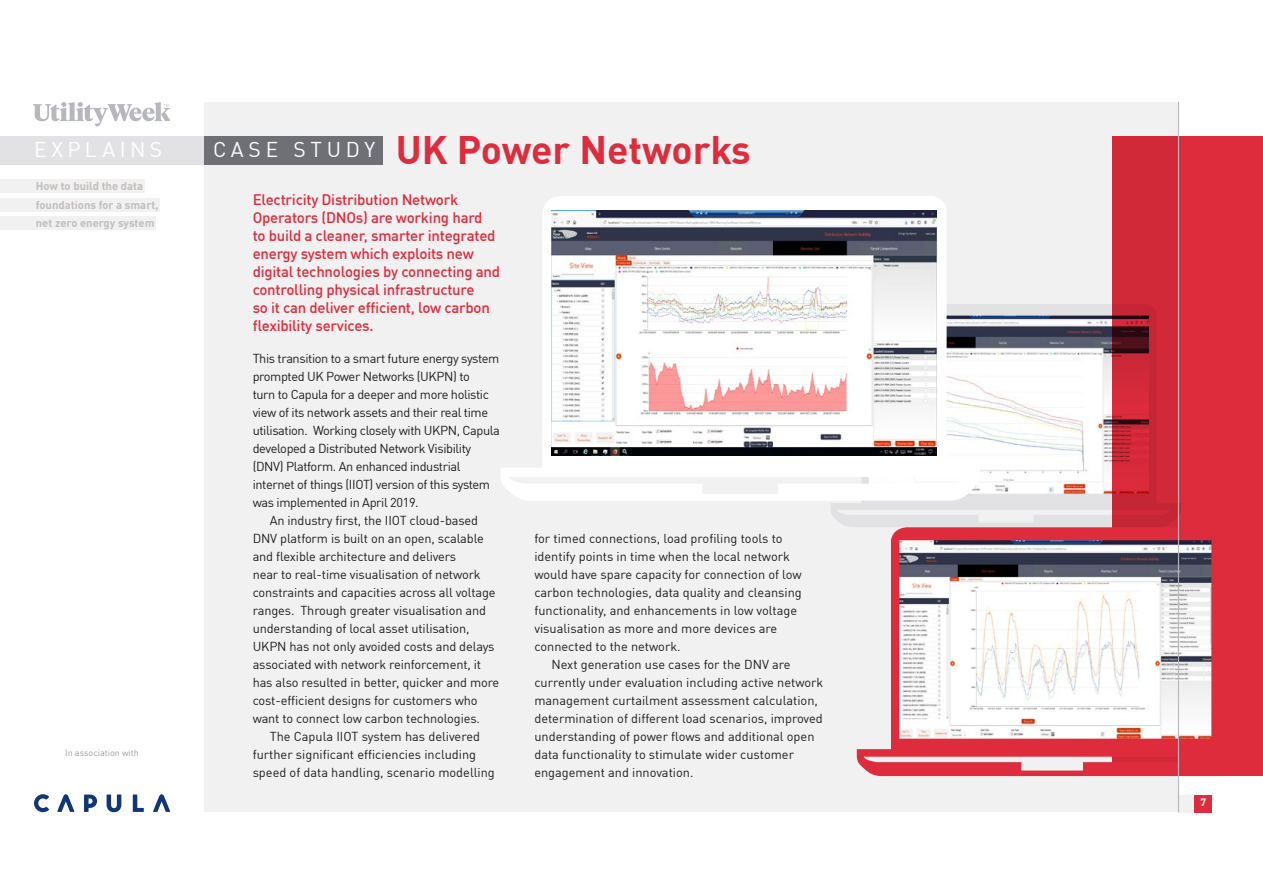
<style>
.page{position:relative;width:1263px;height:893px;background:#fff}
.page>*{position:absolute;margin:0;border:0;box-sizing:border-box;transform-origin:0 0}
.t1{font:700 39px "DIN Offc";color:#df2c3d}
.t2{font:21px "DIN Offc";letter-spacing:.215em;color:#fff}
.t3{font:500 15px/18px "DIN Offc";letter-spacing:-.015em;color:#df2c3d}
.t4{font:12.75px/18px "DIN Offc";letter-spacing:-.01em;color:#1d1d1b}
.t5{font:12.75px "DIN Offc";letter-spacing:-.03em;color:#1d1d1b}
.t6{font:700 11.25px/18.6px "DIN Offc";color:#c2bdb9}
.t7{font:700 10.5px "DIN Offc";color:#fff}
.t8{font:9px "DIN Offc";color:#9d9d9c}
</style>
<div class="page">
<svg style="left:95px;top:164px;width:109px;height:20px"></svg>
<svg style="left:33px;top:102px;width:137px;height:24px"></svg>
<div style="left:0;top:179px;width:144px;height:14px;background:#f1f1f2"></div>
<div style="left:0;top:198px;width:160px;height:14px;background:#f1f1f2"></div>
<div style="left:0;top:216px;width:156px;height:14px;background:#f1f1f2"></div>
<svg style="left:107px;top:794px;width:14px;height:18px"></svg>
<svg style="left:133px;top:794px;width:11px;height:18px"></svg>
<svg style="left:57px;top:794px;width:17px;height:18px"></svg>
<svg style="left:34px;top:794px;width:15px;height:18px"></svg>
<svg style="left:153px;top:794px;width:17px;height:18px"></svg>
<svg style="left:84px;top:794px;width:13px;height:18px"></svg>
<div style="left:204px;top:102px;width:974px;height:709px;background:#f1f1f2"></div>
<div style="left:0;top:136px;width:208px;height:28px;background:#e2e2e5"></div>
<div style="left:204px;top:136px;width:179px;height:29px;background:#6f6f76"></div>
<svg style="left:831px;top:304px;width:281px;height:223px"></svg>
<svg style="left:501px;top:196px;width:479px;height:305px;fill:#fff"></svg>
<img style="left:552px;top:210px;width:384px;height:246px">
<svg style="left:1112px;top:136px;width:151px;height:640px;background:#d42939"></svg>
<svg style="left:857px;top:527px;width:390px;height:249px"></svg>
<div style="left:1178px;top:795px;width:34px;height:17px;background:#f1f1f2"></div>
<div style="left:1195px;top:795px;width:17px;height:17px;background:#df2c3d"></div>
<hr style="left:1178px;top:102px;width:1px;height:710px;background:#b7b8bd">
<h2 class="t2" style="left:34px;top:136px;width:130px">EXPLAINS</h2>
<p class="t6" style="left:36px;top:176px;width:124px">How to build the data foundations for a smart, net zero energy system</p>
<p class="t8" style="left:65px;top:747px;width:75px">In association with</p>
<h1 class="t1" style="left:213px;top:125px;width:539px"><sup>C</sup> <sup>A</sup> <sup>S</sup> <sup>E</sup> <sup>S</sup> <sup>T</sup> <sup>U</sup> <sup>D</sup> <sup>Y</sup> UK Power Networks</h1>
<p class="t3" style="left:253px;top:190px;width:249px">Electricity Distribution Network Operators (DNOs) are working hard<br>to build a cleaner, smarter integrated energy system which exploits new digital technologies by connecting and controlling physical infrastructure<br>so it can deliver efficient, low carbon flexibility services.</p>
<p class="t5" style="left:253px;top:350px;width:248px">This transition to a smart future energy system</p>
<p class="t5" style="left:253px;top:368px;width:219px">prompted UK Power Networks (UKPN) to</p>
<p class="t5" style="left:253px;top:386px;width:238px">turn to Capula for a deeper and more holistic</p>
<p class="t5" style="left:253px;top:404px;width:237px">view of its network assets and their real time</p>
<p class="t5" style="left:253px;top:422px;width:249px">utilisation. Working closely with UKPN, Capula</p>
<p class="t5" style="left:253px;top:440px;width:220px">developed a Distributed Network Visibility</p>
<p class="t5" style="left:253px;top:458px;width:209px">(DNV) Platform. An enhanced industrial</p>
<p class="t5" style="left:253px;top:476px;width:239px">internet of things (IIOT) version of this system</p>
<p class="t5" style="left:253px;top:494px;width:168px">was implemented in April 2019.</p>
<p class="t4" style="left:270px;top:511px;width:210px">An industry first, the IIOT cloud-based</p>
<p class="t4" style="left:253px;top:529px;width:233px">DNV platform is built on an open, scalable</p>
<p class="t4" style="left:253px;top:547px;width:205px">and flexible architecture and delivers</p>
<p class="t4" style="left:253px;top:565px;width:230px">near to real-time visualisation of network</p>
<p class="t4" style="left:253px;top:583px;width:244px">constraints and capacities across all voltage</p>
<p class="t4" style="left:253px;top:601px;width:235px">ranges. Through greater visualisation and</p>
<p class="t4" style="left:253px;top:619px;width:218px">understanding of local asset utilisation,</p>
<p class="t4" style="left:253px;top:637px;width:243px">UKPN has not only avoided costs and delays</p>
<p class="t4" style="left:253px;top:655px;width:230px">associated with network reinforcement, it</p>
<p class="t4" style="left:253px;top:673px;width:248px">has also resulted in better, quicker and more</p>
<p class="t4" style="left:253px;top:691px;width:226px">cost-efficient designs for customers who</p>
<p class="t4" style="left:253px;top:709px;width:229px">want to connect low carbon technologies.</p>
<p class="t4" style="left:270px;top:727px;width:212px">The Capula IIOT system has delivered</p>
<p class="t4" style="left:253px;top:745px;width:225px">further significant efficiencies including</p>
<p class="t4" style="left:253px;top:763px;width:244px">speed of data handling, scenario modelling</p>
<p class="t4" style="left:534px;top:529px;width:269px">for timed connections, load profiling tools to identify points in time when the local network would have spare capacity for connection of low carbon technologies, data quality and cleansing functionality, and enhancements in low voltage visualisation as more and more devices are connected to the network.</p>
<p class="t4" style="left:534px;top:655px;width:290px;text-indent:17px">Next generation use cases for the DNV are currently under evaluation including active network management curtailment assessment calculation, determination of different load scenarios, improved understanding of power flows and additional open data functionality to stimulate wider customer engagement and innovation.</p>
<p class="t7" style="left:1200px;top:796px;width:7px">7</p>
</div>
